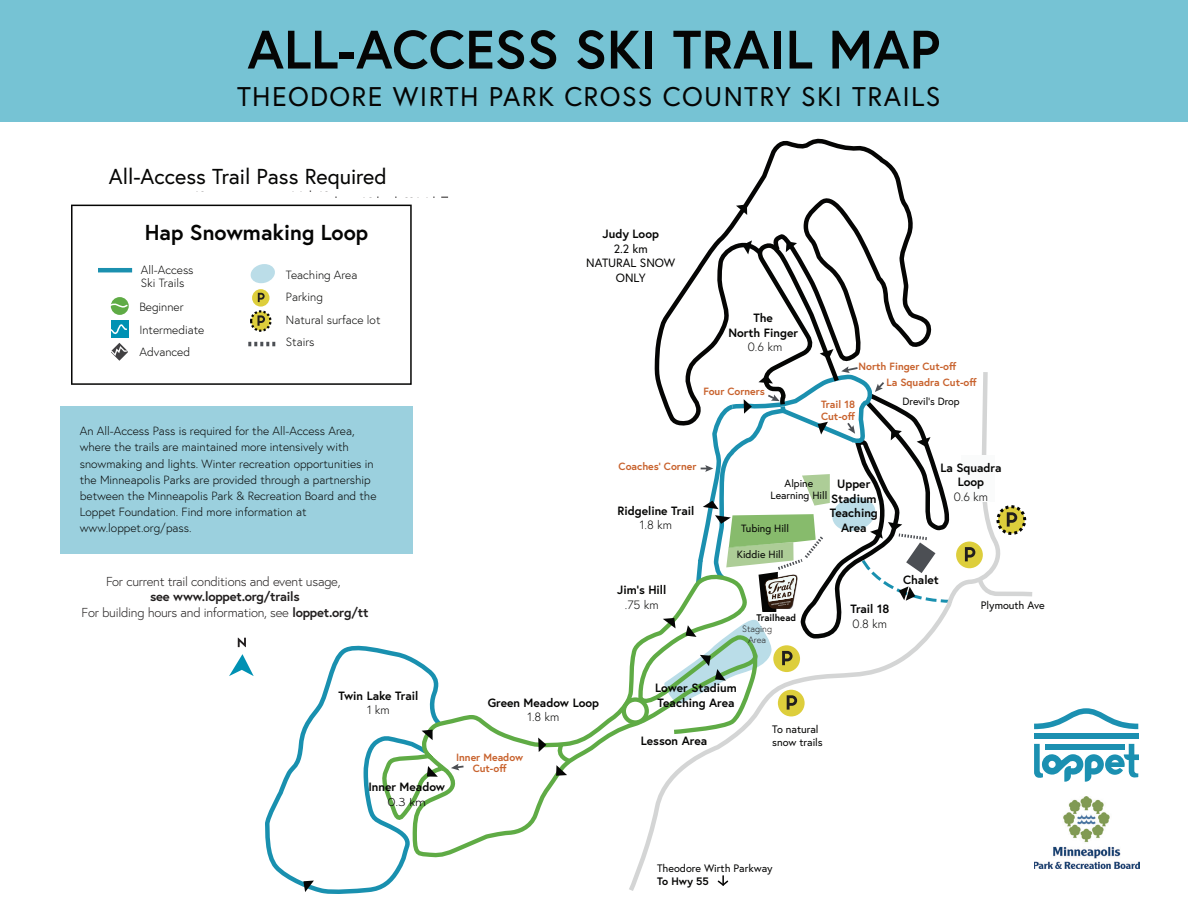
<style>
.page{position:relative;width:1188px;height:918px;background:#fff}
.page>*{position:absolute;margin:0;border:0;box-sizing:border-box;transform-origin:0 0}
.t1{font:700 54px "Europa";color:#050504}
.t2{font:27px "Europa";letter-spacing:.05em;color:#050504}
.t3{font:21.6px "Europa";color:#050504}
.t4{font:700 21.6px "Europa";color:#050504}
.t5{font:700 12.9px/15.6px "Europa";letter-spacing:-.015em;color:#211e1e;text-align:center}
.t6{font:300 12.9px "Europa";letter-spacing:-.015em;color:#211e1e}
.t7{font:700 12px/14.4px "Europa";color:#050504;text-align:center}
.t8{font:300 12px "Europa";color:#050504}
.t9{font:12px/14.4px "Europa";color:#050504;text-align:center}
.t10{font:12px "Bryant";color:#050504}
.t11{font:300 11.85px/16.2px "Europa";color:#050504}
.t12{font:10.8px/12.9px "Europa";color:#050504}
.t13{font:700 10.8px "Europa";color:#050504}
.t14{font:700 10.5px/12.6px "Europa";color:#c8622d}
.t15{font:10.5px/12.6px "Europa";color:#050504;text-align:center}
.t16{font:700 9.6px "Europa";color:#050504}
.t17{font:300 9.15px/10.9px "Europa";color:#211e1e;text-align:center}
.s1{font-weight:300}
</style>
<div class="page">
<svg style="left:654px;top:138px;width:259px;height:230px"></svg>
<div style="left:0;top:0;width:1188px;height:122px;background:#76c3d4"></div>
<svg style="left:265px;top:645px;width:140px;height:249px"></svg>
<svg style="left:381px;top:645px;width:245px;height:217px"></svg>
<svg style="left:303px;top:881px;width:11px;height:11px"></svg>
<svg style="left:538px;top:738px;width:8px;height:14px"></svg>
<svg style="left:71px;top:205px;width:341px;height:180px"></svg>
<svg style="left:252px;top:289px;width:17px;height:18px"></svg>
<svg style="left:258px;top:293px;width:7px;height:9px"></svg>
<div style="left:111px;top:320px;width:18px;height:18px;background:#0091b3"></div>
<svg style="left:108px;top:323px;width:19px;height:14px"></svg>
<div style="left:111px;top:297px;width:18px;height:18px;background:#5fab45;border-radius:50%"></div>
<svg style="left:107px;top:303px;width:22px;height:5px"></svg>
<svg style="left:109px;top:343px;width:22px;height:18px"></svg>
<svg style="left:626px;top:368px;width:377px;height:523px"></svg>
<svg style="left:250px;top:264px;width:26px;height:19px"></svg>
<svg style="left:975px;top:575px;width:58px;height:24px"></svg>
<div style="left:956px;top:542px;width:27px;height:26px;background:#ddce3c;border-radius:50%"></div>
<svg style="left:965px;top:547px;width:10px;height:14px"></svg>
<svg style="left:996px;top:505px;width:30px;height:30px"></svg>
<svg style="left:1007px;top:512px;width:10px;height:15px"></svg>
<svg style="left:248px;top:342px;width:27px;height:4px"></svg>
<svg style="left:250px;top:310px;width:22px;height:22px"></svg>
<svg style="left:257px;top:315px;width:8px;height:11px"></svg>
<svg style="left:427px;top:766px;width:11px;height:11px"></svg>
<div style="left:961px;top:455px;width:34px;height:47px;background:#fafbfb"></div>
<svg style="left:422px;top:730px;width:11px;height:10px"></svg>
<svg style="left:716px;top:876px;width:14px;height:11px"></svg>
<div style="left:60px;top:407px;width:353px;height:147px;background:#9bd0de"></div>
<svg style="left:736px;top:204px;width:11px;height:11px"></svg>
<svg style="left:451px;top:764px;width:14px;height:6px"></svg>
<img style="left:1034px;top:796px;width:105px;height:72px">
<div style="left:1034px;top:733px;width:104px;height:6px;background:#1b90b1"></div>
<svg style="left:1034px;top:708px;width:104px;height:21px"></svg>
<svg style="left:1034px;top:744px;width:105px;height:38px"></svg>
<svg style="left:238px;top:638px;width:8px;height:9px"></svg>
<svg style="left:229px;top:654px;width:25px;height:22px"></svg>
<div style="left:622px;top:697px;width:27px;height:28px;border:4px solid #5fab45;border-radius:50%"></div>
<svg style="left:555px;top:739px;width:19px;height:37px"></svg>
<svg style="left:663px;top:240px;width:292px;height:496px"></svg>
<h1 class="t1" style="left:247px;top:13px;width:694px">ALL-ACCESS SKI TRAIL MAP</h1>
<h2 class="t2" style="left:237px;top:80px;width:705px">THEODORE WIRTH PARK CROSS COUNTRY SKI TRAILS</h2>
<h3 class="t3" style="left:109px;top:163px;width:279px">All-Access Trail Pass Required</h3>
<h3 class="t4" style="left:145px;top:217px;width:225px">Hap Snowmaking Loop</h3>
<p class="t11" style="left:286px;top:263px;width:96px;line-height:22.5px">Teaching Area<br>Parking<br>Natural surface lot<br>Stairs</p>
<p class="t11" style="left:141px;top:263px;width:54px;line-height:13.5px">All-Access<br>Ski Trails</p>
<p class="t11" style="left:139px;top:296px;width:67px;line-height:22.5px">Beginner<br>Intermediate<br>Advanced</p>
<p class="t11" style="left:80px;top:423px;width:298px">An All-Access Pass is required for the All-Access Area, where the trails are maintained more intensively with snowmaking and lights. Winter recreation opportunities in the Minneapolis Parks are provided through a partnership between the Minneapolis Park &amp; Recreation Board and the Loppet Foundation. Find more information at www.loppet.org/pass.</p>
<p class="t6" style="left:106px;top:573px;width:236px">For current trail conditions and event usage,</p>
<p class="t5" style="left:82px;top:589px;width:288px">see www.loppet.org/trails<br><span class="s1">For building hours and information, see</span> loppet.org/tt</p>
<p class="t7" style="left:603px;top:227px;width:58px">Judy Loop</p>
<p class="t9" style="left:586px;top:241px;width:90px">2.2 km<br>NATURAL SNOW<br>ONLY</p>
<p class="t7" style="left:729px;top:311px;width:71px">The<br>North Finger</p>
<p class="t8" style="left:748px;top:340px;width:36px">0.6 km</p>
<p class="t14" style="left:703px;top:385px;width:63px">Four Corners</p>
<p class="t14" style="left:859px;top:360px;width:99px">North Finger Cut-off</p>
<p class="t14" style="left:821px;top:397px;width:36px">Trail 18<br>Cut-off</p>
<p class="t14" style="left:886px;top:376px;width:92px">La Squadra Cut-off</p>
<p class="t15" style="left:903px;top:395px;width:59px">Drevil’s Drop</p>
<p class="t14" style="left:619px;top:460px;width:79px">Coaches’ Corner</p>
<p class="t7" style="left:618px;top:503px;width:78px">Ridgeline Trail</p>
<p class="t8" style="left:640px;top:518px;width:34px">1.8 km</p>
<p class="t7" style="left:617px;top:582px;width:51px">Jim’s Hill</p>
<p class="t8" style="left:625px;top:597px;width:35px">.75 km</p>
<p class="t15" style="left:771px;top:476px;width:58px">Alpine<br>Learning Hill</p>
<p class="t7" style="left:830px;top:477px;width:49px">Upper<br>Stadium<br>Teaching<br>Area</p>
<p class="t15" style="left:741px;top:522px;width:49px">Tubing Hill</p>
<p class="t15" style="left:737px;top:548px;width:48px">Kiddie Hill</p>
<p class="t16" style="left:756px;top:611px;width:41px">Trailhead</p>
<p class="t17" style="left:742px;top:623px;width:31px">Staging<br>Area</p>
<p class="t7" style="left:850px;top:602px;width:40px">Trail 18</p>
<p class="t8" style="left:853px;top:616px;width:36px">0.8 km</p>
<p class="t7" style="left:940px;top:460px;width:62px">La Squadra<br>Loop</p>
<p class="t8" style="left:954px;top:489px;width:36px">0.6 km</p>
<p class="t7" style="left:903px;top:573px;width:37px">Chalet</p>
<p class="t12" style="left:981px;top:599px;width:65px">Plymouth Ave</p>
<p class="t7" style="left:339px;top:688px;width:81px">Twin Lake Trail</p>
<p class="t8" style="left:367px;top:702px;width:24px">1 km</p>
<p class="t7" style="left:488px;top:695px;width:113px">Green Meadow Loop</p>
<p class="t8" style="left:527px;top:710px;width:34px">1.8 km</p>
<p class="t7" style="left:368px;top:780px;width:78px">Inner Meadow</p>
<p class="t10" style="left:388px;top:795px;width:40px">0.3 km</p>
<p class="t14" style="left:456px;top:751px;width:69px;line-height:11.7px;text-align:center">Inner Meadow<br>Cut-off</p>
<p class="t7" style="left:655px;top:681px;width:83px;text-align:left">Lower Stadium<br>Teaching Area</p>
<p class="t7" style="left:641px;top:734px;width:68px">Lesson Area</p>
<p class="t12" style="left:772px;top:723px;width:52px">To natural snow trails</p>
<p class="t12" style="left:657px;top:862px;width:117px">Theodore Wirth Parkway</p>
<p class="t13" style="left:657px;top:874px;width:53px">To Hwy 55</p>
</div>
